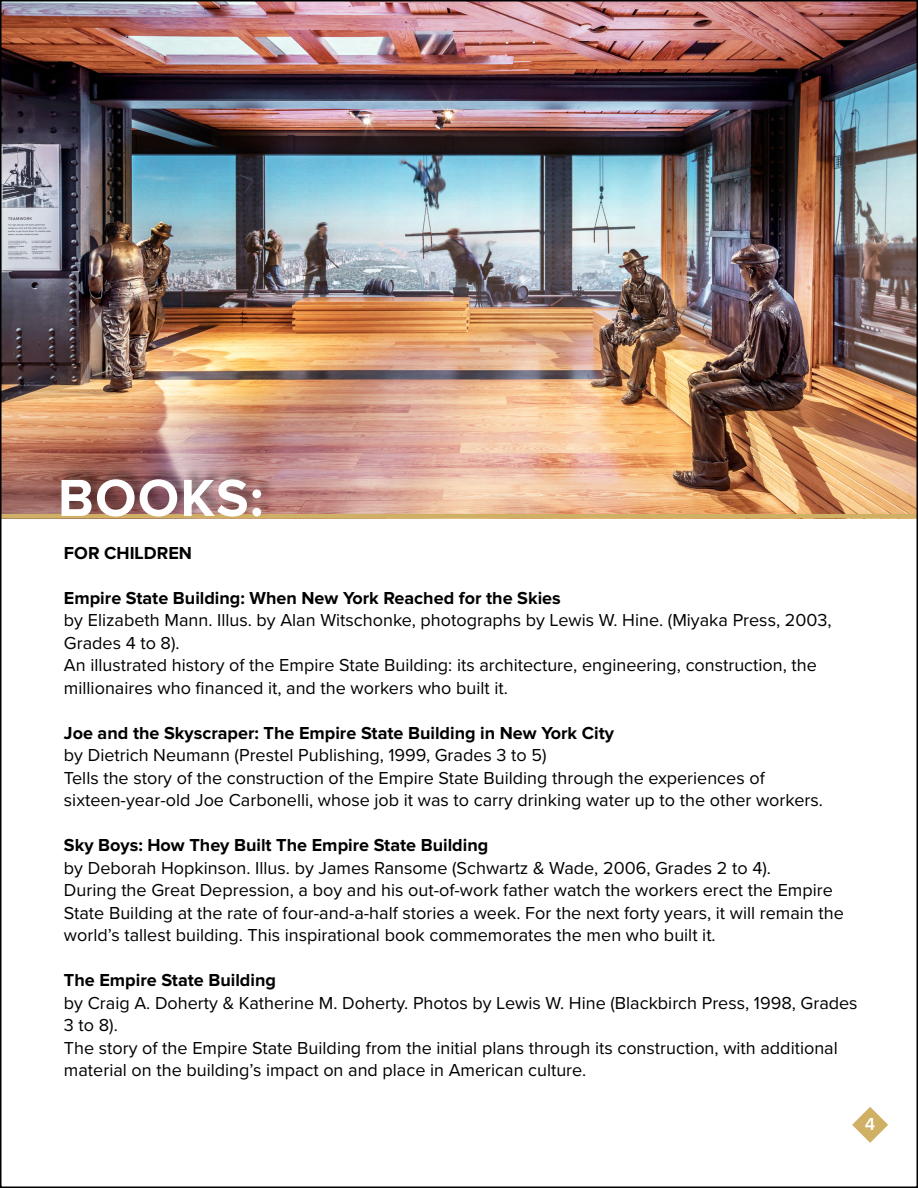
<style>
.page{position:relative;width:918px;height:1188px;background:#fff}
.page>*{position:absolute;margin:0;border:0;box-sizing:border-box;transform-origin:0 0}
.t1{font:700 54px "Proxima Nova";letter-spacing:.025em;color:#fff}
.t2{font:18px/22.5px "Proxima Nova";color:#000}
.t3{font:700 18px "Proxima Nova";color:#000}
.t4{font:600 18px "Proxima Nova";color:#fff}
</style>
<div class="page">
<img style="left:3px;top:3px;width:912px;height:511px">
<hr style="left:0;top:514px;width:918px;height:4px;background:#d0b064">
<div style="left:61px;top:464px;width:215px;height:54px;background:#000;opacity:.38"></div>
<svg style="left:852px;top:1107px;width:36px;height:36px"></svg>
<h1 class="t1" style="left:58px;top:467px;width:207px">BOOKS:</h1>
<p class="t3" style="left:64px;top:543px;width:130px">FOR CHILDREN</p>
<p class="t3" style="left:64px;top:588px;width:498px">Empire State Building: When New York Reached for the Skies</p>
<p class="t2" style="left:64px;top:608px;width:769px">by Elizabeth Mann. Illus. by Alan Witschonke, photographs by Lewis W. Hine. (Miyaka Press, 2003, Grades 4 to 8).<br>An illustrated history of the Empire State Building: its architecture, engineering, construction, the millionaires who financed it, and the workers who built it.</p>
<p class="t3" style="left:64px;top:723px;width:552px">Joe and the Skyscraper: The Empire State Building in New York City</p>
<p class="t2" style="left:64px;top:743px;width:761px">by Dietrich Neumann (Prestel Publishing, 1999, Grades 3 to 5)<br>Tells the story of the construction of the Empire State Building through the experiences of sixteen-year-old Joe Carbonelli, whose job it was to carry drinking water up to the other workers.</p>
<p class="t3" style="left:64px;top:835px;width:426px">Sky Boys: How They Built The Empire State Building</p>
<p class="t2" style="left:64px;top:856px;width:781px">by Deborah Hopkinson. Illus. by James Ransome (Schwartz &amp; Wade, 2006, Grades 2 to 4).<br>During the Great Depression, a boy and his out-of-work father watch the workers erect the Empire State Building at the rate of four-and-a-half stories a week. For the next forty years, it will remain the world’s tallest building. This inspirational book commemorates the men who built it.</p>
<p class="t3" style="left:64px;top:970px;width:214px">The Empire State Building</p>
<p class="t2" style="left:64px;top:991px;width:795px">by Craig A. Doherty &amp; Katherine M. Doherty. Photos by Lewis W. Hine (Blackbirch Press, 1998, Grades 3 to 8).<br>The story of the Empire State Building from the initial plans through its construction, with additional material on the building’s impact on and place in American culture.</p>
<p class="t4" style="left:865px;top:1111px;width:12px">4</p>
</div>
